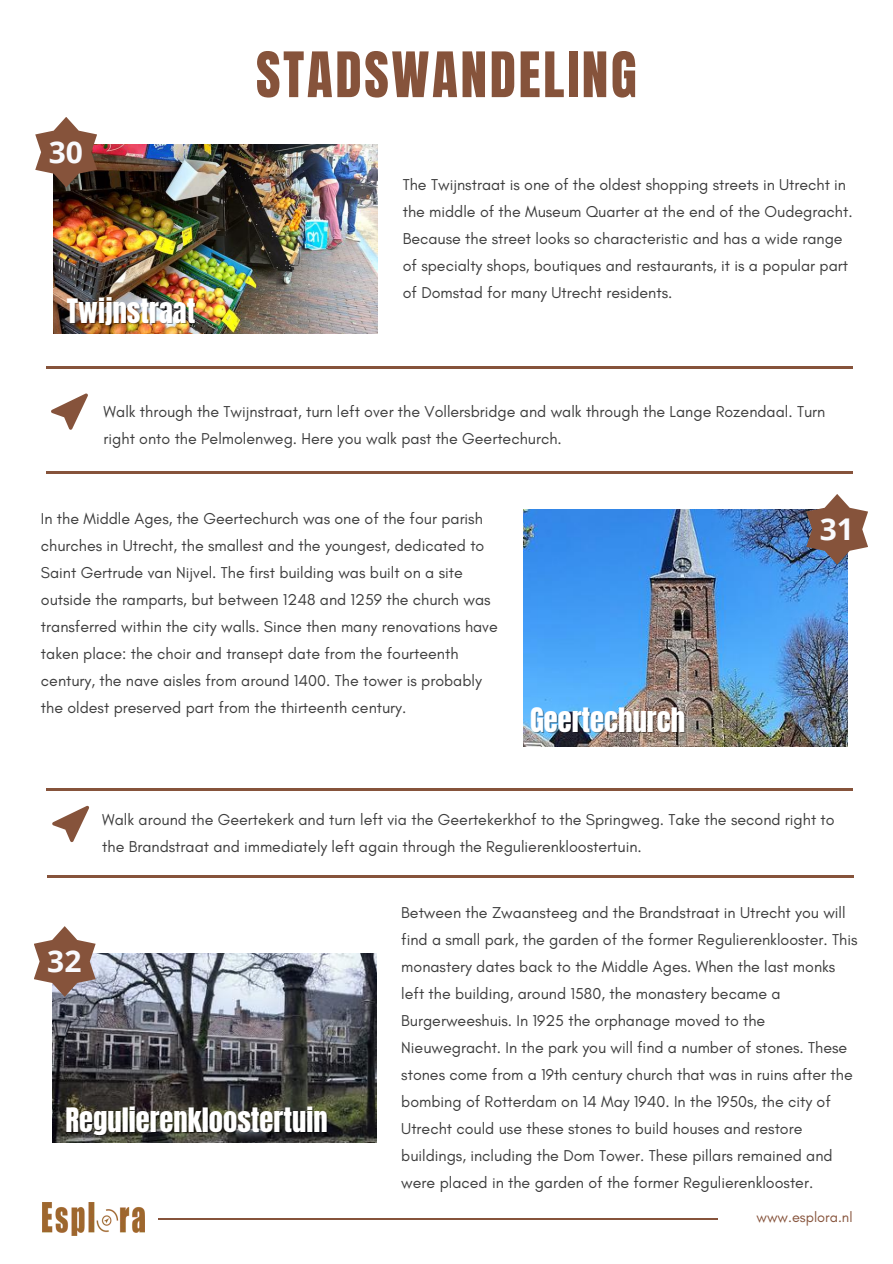
<style>
.page{position:relative;width:893px;height:1264px;background:#fff}
.page>*{position:absolute;margin:0;border:0;box-sizing:border-box;transform-origin:0 0}
.t1{font:53.25px "Anton";letter-spacing:.05em;color:#86533b}
.t2{font:700 30px "Open Sans";color:#f9fafd}
.t3{font:28.5px "Anton";color:#fff}
.t4{font:16.05px/27px "Glacial Indifference";color:#3d3d3d}
.t5{font:14.55px "Glacial Indifference";color:#86533b}
</style>
<div class="page">
<hr style="left:158px;top:1218px;width:559px;height:1px;background:#86533b">
<hr style="left:46px;top:366px;width:806px;height:3px;background:#86533b">
<hr style="left:46px;top:788px;width:806px;height:2px;background:#86533b">
<img style="left:43px;top:1202px;width:101px;height:33px">
<hr style="left:46px;top:471px;width:806px;height:2px;background:#86533b">
<svg style="left:51px;top:393px;width:37px;height:37px"></svg>
<img style="left:54px;top:144px;width:323px;height:189px">
<svg style="left:35px;top:117px;width:62px;height:70px"></svg>
<img style="left:523px;top:509px;width:324px;height:237px">
<svg style="left:806px;top:494px;width:62px;height:70px"></svg>
<img style="left:52px;top:953px;width:324px;height:189px">
<svg style="left:34px;top:926px;width:62px;height:70px"></svg>
<svg style="left:52px;top:805px;width:37px;height:37px"></svg>
<hr style="left:47px;top:875px;width:806px;height:2px;background:#86533b">
<h2 class="t2" style="left:49px;top:131px;width:36px">30</h2>
<h3 class="t3" style="left:67px;top:290px;width:130px">Twijnstraat</h3>
<h1 class="t1" style="left:256px;top:36px;width:382px">STADSWANDELING</h1>
<p class="t4" style="left:403px;top:171px;width:451px">The Twijnstraat is one of the oldest shopping streets in Utrecht in the middle of the Museum Quarter at the end of the Oudegracht.<br>Because the street looks so characteristic and has a wide range of specialty shops, boutiques and restaurants, it is a popular part of Domstad for many Utrecht residents.</p>
<p class="t4" style="left:104px;top:397px;width:723px">Walk through the Twijnstraat, turn left over the Vollersbridge and walk through the Lange Rozendaal. Turn right onto the Pelmolenweg. Here you walk past the Geertechurch.</p>
<p class="t4" style="left:41px;top:505px;width:458px">In the Middle Ages, the Geertechurch was one of the four parish churches in Utrecht, the smallest and the youngest, dedicated to Saint Gertrude van Nijvel. The first building was built on a site outside the ramparts, but between 1248 and 1259 the church was transferred within the city walls. Since then many renovations have taken place: the choir and transept date from the fourteenth century, the nave aisles from around 1400. The tower is probably the oldest preserved part from the thirteenth century.</p>
<h3 class="t3" style="left:530px;top:699px;width:157px">Geertechurch</h3>
<h2 class="t2" style="left:819px;top:508px;width:36px">31</h2>
<p class="t4" style="left:102px;top:806px;width:733px">Walk around the Geertekerk and turn left via the Geertekerkhof to the Springweg. Take the second right to the Brandstraat and immediately left again through the Regulierenkloostertuin.</p>
<h2 class="t2" style="left:47px;top:940px;width:36px">32</h2>
<h3 class="t3" style="left:65px;top:1099px;width:263px">Regulierenkloostertuin</h3>
<p class="t4" style="left:401px;top:899px;width:457px">Between the Zwaansteeg and the Brandstraat in Utrecht you will find a small park, the garden of the former Regulierenklooster. This monastery dates back to the Middle Ages. When the last monks left the building, around 1580, the monastery became a Burgerweeshuis. In 1925 the orphanage moved to the Nieuwegracht. In the park you will find a number of stones. These stones come from a 19th century church that was in ruins after the bombing of Rotterdam on 14 May 1940. In the 1950s, the city of Utrecht could use these stones to build houses and restore buildings, including the Dom Tower. These pillars remained and were placed in the garden of the former Regulierenklooster.</p>
<p class="t5" style="left:756px;top:1208px;width:97px">www.esplora.nl</p>
</div>
